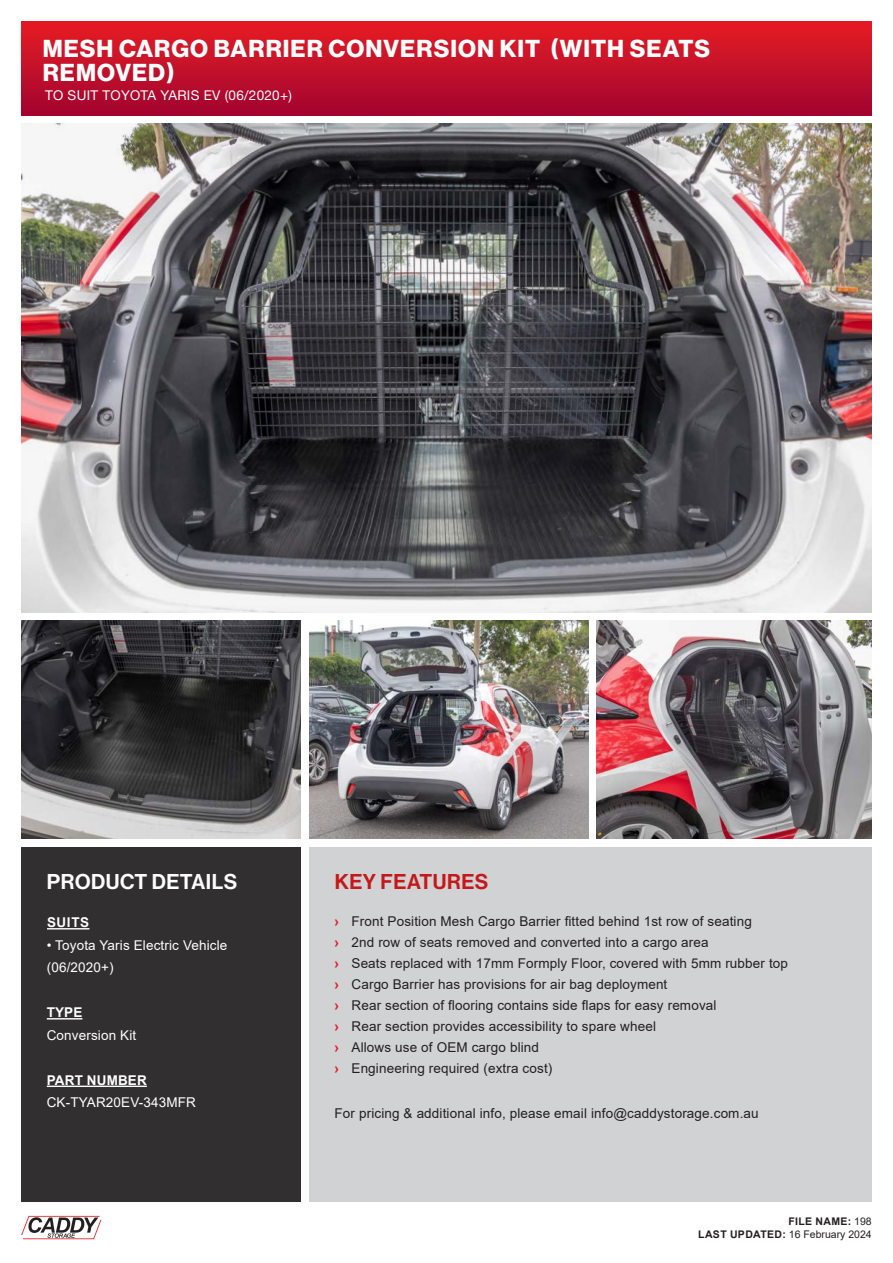
<style>
.page{position:relative;width:893px;height:1263px;background:#fff}
.page>*{position:absolute;margin:0;border:0;box-sizing:border-box;transform-origin:0 0}
.t1{font:24px/24px "N Haas Grotesk DS Pro 75 Bd";letter-spacing:.045em;color:#fff}
.t2{font:21px "N Haas Grotesk DS Pro 65 Md";letter-spacing:.025em;color:#fff}
.t3{font:21px "N Haas Grotesk DS Pro 65 Md";letter-spacing:.025em;color:#c4181a}
.Body_text{font:13.5px "Arial";letter-spacing:.01em;color:#231f20}
.Body_text-2{font:13.5px/22.5px "Arial";letter-spacing:.01em;color:#fff}
.t4{font:13.5px "Helvetica Neue LT Std";letter-spacing:.02em;color:#fff}
.Body_text-3{font:700 13.5px "Arial";letter-spacing:.01em;color:#fff}
.t5{font:10.5px "Arial";color:#231f20}
.t6{font:700 10.5px "Arial";letter-spacing:.035em;color:#231f20}
.s1{font-weight:700;color:#e21923}
.s2{font-weight:400}
.s3{font-weight:700}
</style>
<div class="page">
<div style="left:309px;top:847px;width:563px;height:355px;background:#d1d2d4"></div>
<div style="left:21px;top:847px;width:279px;height:355px;background:#312f30"></div>
<hr style="left:47px;top:928px;width:42px;height:1px;background:#fff">
<hr style="left:47px;top:1018px;width:35px;height:1px;background:#fff">
<hr style="left:47px;top:1085px;width:100px;height:2px;background:#fff">
<img style="left:21px;top:124px;width:851px;height:488px">
<img style="left:21px;top:621px;width:279px;height:217px">
<img style="left:309px;top:621px;width:279px;height:217px">
<img style="left:597px;top:621px;width:275px;height:217px">
<svg style="left:21px;top:1216px;width:80px;height:23px"></svg>
<div style="left:21px;top:21px;width:851px;height:94px;background:linear-gradient(to bottom,#e61d23,#a30430)"></div>
<p class="t1" style="left:43px;top:37px;width:669px">MESH CARGO BARRIER CONVERSION KIT (WITH SEATS<br>REMOVED)</p>
<p class="t4" style="left:45px;top:87px;width:248px">TO SUIT TOYOTA YARIS EV (06/2020+)</p>
<p class="t2" style="left:47px;top:869px;width:192px">PRODUCT DETAILS</p>
<p class="Body_text-3" style="left:47px;top:913px;width:44px">SUITS</p>
<p class="Body_text-2" style="left:47px;top:934px;width:182px">• Toyota Yaris Electric Vehicle (06/2020+)</p>
<p class="Body_text-3" style="left:47px;top:1003px;width:37px">TYPE</p>
<p class="Body_text-2" style="left:47px;top:1024px;width:91px">Conversion Kit</p>
<p class="Body_text-3" style="left:47px;top:1070px;width:102px">PART NUMBER</p>
<p class="Body_text-2" style="left:47px;top:1091px;width:151px">CK-TYAR20EV-343MFR</p>
<p class="t3" style="left:335px;top:869px;width:155px">KEY FEATURES</p>
<p class="Body_text" style="left:334px;top:912px;width:419px"><span class="s1">›</span> Front Position Mesh Cargo Barrier fitted behind 1st row of seating</p>
<p class="Body_text" style="left:334px;top:933px;width:376px"><span class="s1">›</span> 2nd row of seats removed and converted into a cargo area</p>
<p class="Body_text" style="left:334px;top:954px;width:455px"><span class="s1">›</span> Seats replaced with 17mm Formply Floor, covered with 5mm rubber top</p>
<p class="Body_text" style="left:334px;top:975px;width:334px"><span class="s1">›</span> Cargo Barrier has provisions for air bag deployment</p>
<p class="Body_text" style="left:334px;top:996px;width:383px"><span class="s1">›</span> Rear section of flooring contains side flaps for easy removal</p>
<p class="Body_text" style="left:334px;top:1017px;width:323px"><span class="s1">›</span> Rear section provides accessibility to spare wheel</p>
<p class="Body_text" style="left:334px;top:1038px;width:206px"><span class="s1">›</span> Allows use of OEM cargo blind</p>
<p class="Body_text" style="left:334px;top:1059px;width:219px"><span class="s1">›</span> Engineering required (extra cost)</p>
<p class="Body_text" style="left:334px;top:1104px;width:426px">For pricing &amp; additional info, please email info@caddystorage.com.au</p>
<p class="t6" style="left:788px;top:1214px;width:85px">FILE NAME: <span class="s2">198</span></p>
<p class="t5" style="left:698px;top:1227px;width:175px"><span class="s3">LAST UPDATED:</span> 16 February 2024</p>
</div>
